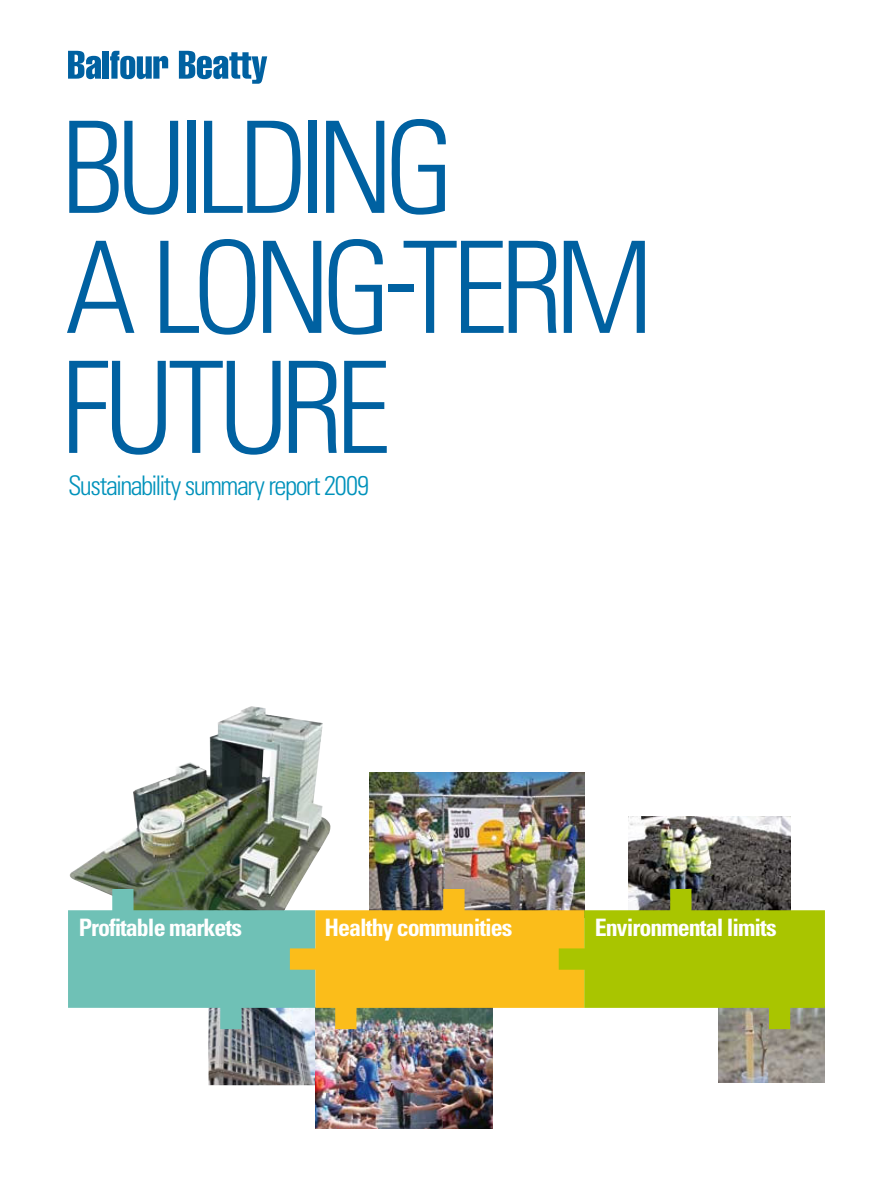
<style>
.page{position:relative;width:893px;height:1191px;background:#fff}
.page>*{position:absolute;margin:0;border:0;box-sizing:border-box;transform-origin:0 0}
.t1{font:300 condensed 127.5px/120px "Univers LT Std";letter-spacing:-.07em;color:#0061a1}
.t2{font:300 condensed 27px "Univers LT Std";letter-spacing:-.055em;color:#0092bb}
.t3{font:700 condensed 24px "Univers LT Std";letter-spacing:-.04em;color:#fff}
</style>
<div class="page">
<img style="left:69px;top:706px;width:262px;height:183px">
<img style="left:369px;top:772px;width:215px;height:117px">
<img style="left:629px;top:817px;width:161px;height:72px">
<img style="left:315px;top:1085px;width:178px;height:43px">
<img style="left:68px;top:889px;width:757px;height:196px">
<svg style="left:68px;top:51px;width:33px;height:28px"></svg>
<div style="left:103px;top:51px;width:6px;height:28px;background:#0061a1"></div>
<svg style="left:110px;top:51px;width:58px;height:28px"></svg>
<svg style="left:179px;top:51px;width:88px;height:33px"></svg>
<h1 class="t1" style="left:60px;top:116px;width:595px">BUILDING<br>A LONG-TERM<br>FUTURE</h1>
<p class="t2" style="left:68px;top:474px;width:302px">Sustainability summary report 2009</p>
<p class="t3" style="left:79px;top:917px;width:165px">Profitable markets</p>
<p class="t3" style="left:324px;top:917px;width:190px">Healthy communities</p>
<p class="t3" style="left:595px;top:917px;width:183px">Environmental limits</p>
</div>
